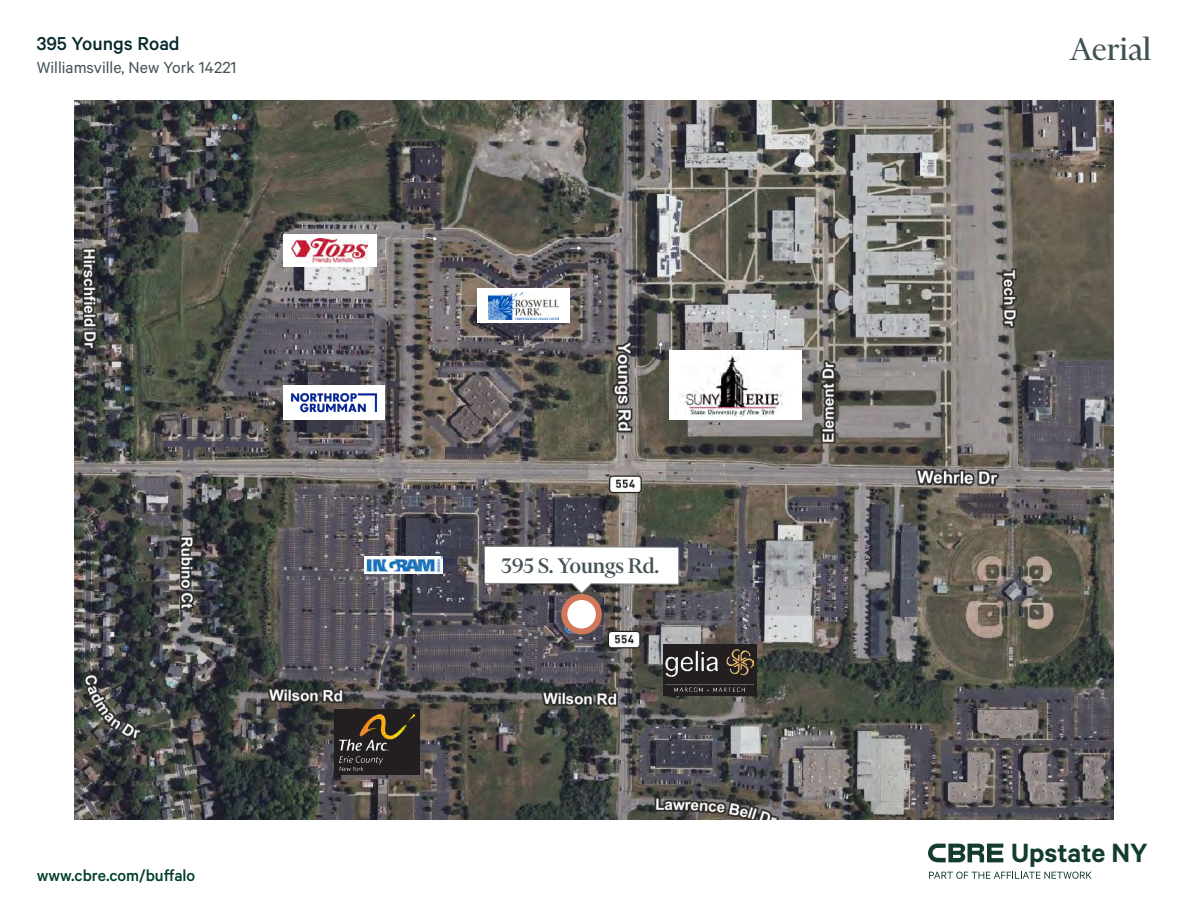
<style>
.page{position:relative;width:1188px;height:918px;background:#fff}
.page>*{position:absolute;margin:0;border:0;box-sizing:border-box;transform-origin:0 0}
.t1{font:36px "Financier Display";color:#415255}
.t2{font:600 29.7px "Calibre";color:#133c2c}
.t3{font:500 24px "Financier Display";letter-spacing:-.005em;color:#435254}
.t4{font:500 21px "Calibre";color:#05292c}
.t5{font:18px "Calibre";color:#415255}
.t6{font:500 18px "Calibre";color:#023f2c}
</style>
<div class="page">
<img style="left:75px;top:100px;width:1038px;height:720px">
<svg style="left:928px;top:844px;width:75px;height:18px"></svg>
<svg style="left:929px;top:872px;width:163px;height:7px"></svg>
<svg style="left:483px;top:545px;width:197px;height:50px"></svg>
<svg style="left:564px;top:597px;width:35px;height:35px"></svg>
<div style="left:561px;top:594px;width:41px;height:40px;border:6px solid #d2785a;border-radius:50%"></div>
<img style="left:364px;top:556px;width:78px;height:18px">
<img style="left:283px;top:386px;width:101px;height:34px">
<div style="left:334px;top:710px;width:86px;height:65px;background:#231f20"></div>
<img style="left:339px;top:714px;width:75px;height:56px">
<div style="left:663px;top:645px;width:93px;height:51px;background:#231f20"></div>
<img style="left:666px;top:649px;width:88px;height:43px">
<div style="left:670px;top:351px;width:132px;height:69px;background:#fff"></div>
<img style="left:681px;top:355px;width:102px;height:61px">
<div style="left:283px;top:234px;width:93px;height:33px;background:#fff"></div>
<img style="left:292px;top:238px;width:76px;height:25px">
<div style="left:477px;top:289px;width:93px;height:34px;background:#fff"></div>
<img style="left:489px;top:292px;width:70px;height:27px">
<p class="t4" style="left:37px;top:32px;width:145px">395 Youngs Road</p>
<p class="t5" style="left:37px;top:57px;width:201px">Williamsville, New York 14221</p>
<p class="t6" style="left:37px;top:865px;width:160px">www.cbre.com/buffalo</p>
<h3 class="t3" style="left:501px;top:553px;width:159px">395 S. Youngs Rd.</h3>
<h1 class="t1" style="left:1070px;top:30px;width:83px">Aerial</h1>
<h2 class="t2" style="left:1011px;top:835px;width:138px">Upstate NY</h2>
</div>
